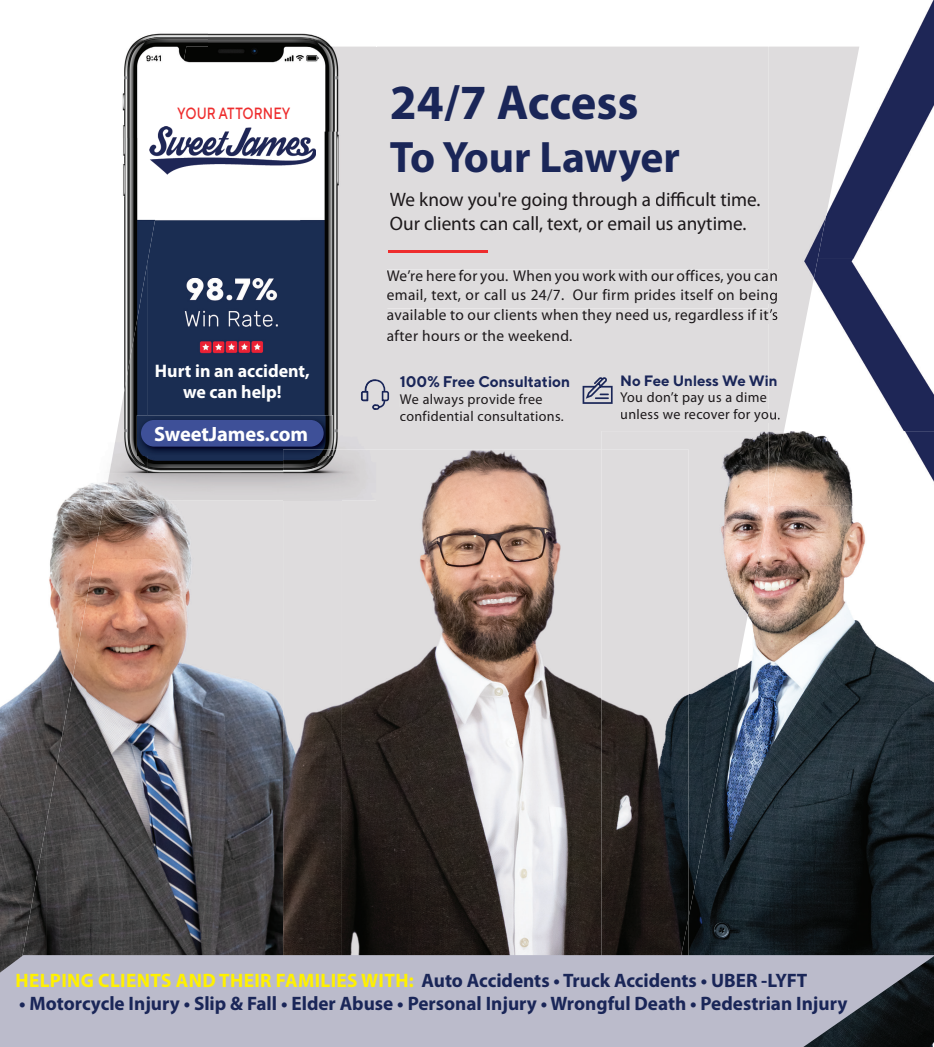
<style>
.page{position:relative;width:934px;height:1047px;background:#fff}
.page>*{position:absolute;margin:0;border:0;box-sizing:border-box;transform-origin:0 0}
.t1{font:700 49.38px "Myriad Pro";letter-spacing:-.005em;color:#1a2658}
.t2{font:700 44.12px "Myriad Pro";color:#1a2658}
.t3{font:700 20.75px "Myriad Pro";letter-spacing:-.005em;color:#fff}
.t4{font:700 19.5px "Myriad Pro";color:#1a2658}
.t5{font:19.5px/23.4px "Myriad Pro";color:#1c181a}
.t6{font:700 18.12px/21.9px "Myriad Pro";color:#fff;text-align:center}
.t7{font:500 16.25px "TT Norms";color:#ee2d2e;scale:.81 1}
.t8{font:15.62px/19.9px "Myriad Pro";letter-spacing:.025em;color:#1c181a;text-align:justify}
.t9{font:700 15.38px "TT Norms";color:#1a2658}
.t10{font:700 15px "TT Norms";color:#1a2658}
.t11{font:14.25px/16.9px "Myriad Pro";letter-spacing:.025em;color:#1c181a}
.s1{color:#fff101}
</style>
<div class="page">
<div style="left:376px;top:47px;width:392px;height:402px;background:#dedcdd"></div>
<img style="left:49px;top:487px;width:37px;height:114px">
<img style="left:0;top:670px;width:46px;height:199px">
<img style="left:0;top:869px;width:8px;height:85px">
<img style="left:86px;top:500px;width:256px;height:454px">
<img style="left:46px;top:601px;width:40px;height:353px">
<img style="left:8px;top:820px;width:39px;height:134px">
<img style="left:729px;top:506px;width:205px;height:448px">
<img style="left:688px;top:917px;width:41px;height:37px">
<img style="left:601px;top:431px;width:168px;height:486px">
<img style="left:342px;top:449px;width:259px;height:505px">
<img style="left:601px;top:449px;width:87px;height:505px">
<img style="left:859px;top:273px;width:75px;height:158px">
<img style="left:810px;top:1px;width:124px;height:247px">
<img style="left:768px;top:47px;width:91px;height:384px">
<img style="left:784px;top:431px;width:150px;height:75px">
<img style="left:768px;top:431px;width:16px;height:75px">
<div style="left:390px;top:192px;width:261px;height:18px;background:#dedcdd"></div>
<div style="left:656px;top:192px;width:108px;height:14px;background:#dedcdd"></div>
<div style="left:390px;top:216px;width:356px;height:18px;background:#dedcdd"></div>
<div style="left:387px;top:269px;width:381px;height:15px;background:#dedcdd"></div>
<img style="left:768px;top:269px;width:10px;height:15px">
<div style="left:387px;top:289px;width:381px;height:14px;background:#dedcdd"></div>
<img style="left:768px;top:289px;width:10px;height:14px">
<div style="left:387px;top:308px;width:381px;height:15px;background:#dedcdd"></div>
<img style="left:768px;top:308px;width:10px;height:15px">
<div style="left:387px;top:329px;width:185px;height:12px;background:#dedcdd"></div>
<hr style="left:388px;top:250px;width:99px;height:2px;background:#ee2d2e">
<svg style="left:582px;top:377px;width:30px;height:27px"></svg>
<div style="left:400px;top:393px;width:142px;height:14px;background:#dedcdd"></div>
<div style="left:400px;top:410px;width:163px;height:10px;background:#dedcdd"></div>
<div style="left:620px;top:392px;width:147px;height:13px;background:#dedcdd"></div>
<div style="left:621px;top:409px;width:147px;height:13px;background:#dedcdd"></div>
<svg style="left:768px;top:409px;width:11px;height:13px"></svg>
<img style="left:122px;top:33px;width:87px;height:105px">
<img style="left:209px;top:33px;width:167px;height:14px">
<img style="left:123px;top:138px;width:27px;height:123px">
<img style="left:172px;top:47px;width:204px;height:85px">
<img style="left:300px;top:132px;width:76px;height:317px">
<img style="left:147px;top:176px;width:153px;height:297px">
<img style="left:109px;top:261px;width:39px;height:212px">
<img style="left:84px;top:482px;width:21px;height:18px">
<img style="left:105px;top:473px;width:178px;height:27px">
<img style="left:283px;top:449px;width:93px;height:51px">
<svg style="left:361px;top:379px;width:28px;height:31px"></svg>
<img style="left:365px;top:379px;width:11px;height:31px">
<div style="left:150px;top:127px;width:166px;height:49px;background:#fff"></div>
<img style="left:150px;top:127px;width:166px;height:47px">
<img style="left:137px;top:415px;width:196px;height:41px">
<img style="left:283px;top:449px;width:50px;height:7px">
<div style="left:141px;top:420px;width:183px;height:26px;background:#3e5098;border-radius:13px"></div>
<svg style="left:0;top:954px;width:934px;height:92px;background:#adadbc"></svg>
<p class="t7" style="left:177px;top:103px;width:141px">YOUR ATTORNEY</p>
<p class="t6" style="left:155px;top:359px;width:156px">Hurt in an accident, we can help!</p>
<h3 class="t3" style="left:154px;top:422px;width:155px">SweetJames.com</h3>
<h1 class="t1" style="left:390px;top:75px;width:250px">24/7 Access</h1>
<h2 class="t2" style="left:390px;top:133px;width:292px">To Your Lawyer</h2>
<p class="t5" style="left:390px;top:188px;width:372px">We know you're going through a difficult time.<br>Our clients can call, text, or email us anytime.</p>
<p class="t8" style="left:387px;top:265px;width:393px">We’re here for you. When you work with our offices, you can email, text, or call us 24/7. Our firm prides itself on being available to our clients when they need us, regardless if it’s after hours or the weekend.</p>
<p class="t9" style="left:400px;top:371px;width:172px">100% Free Consultation</p>
<p class="t11" style="left:400px;top:390px;width:166px">We always provide free confidential consultations.</p>
<p class="t10" style="left:620px;top:371px;width:159px">No Fee Unless We Win</p>
<p class="t11" style="left:620px;top:389px;width:161px">You don’t pay us a dime unless we recover for you.</p>
<p class="t4" style="left:15px;top:969px;width:793px"><span class="s1">HELPING CLIENTS AND THEIR FAMILIES WITH:</span> Auto Accidents • Truck Accidents • UBER -LYFT</p>
<p class="t4" style="left:19px;top:992px;width:829px">• Motorcycle Injury • Slip &amp; Fall • Elder Abuse • Personal Injury • Wrongful Death • Pedestrian Injury</p>
</div>
